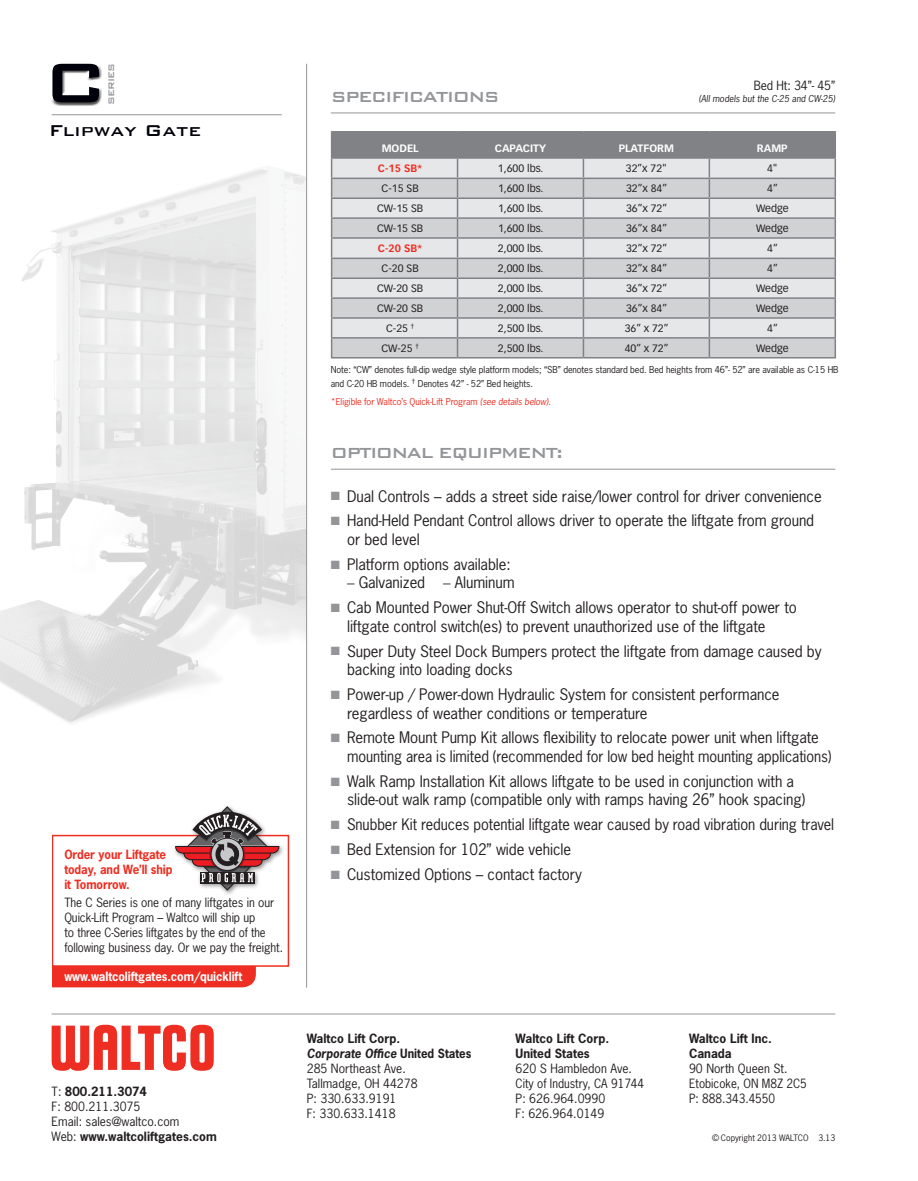
<style>
.page{position:relative;width:918px;height:1181px;background:#fff}
.page>*{position:absolute;margin:0;border:0;box-sizing:border-box;transform-origin:0 0}
.t1{font:500 75px "Bank Gothic";color:#00010a;scale:1.1 1}
.t2{font:500 21px "Bank Gothic";color:#00010a}
.t3{font:500 19.5px "Bank Gothic";letter-spacing:-.08em;color:#939598}
.t4{font:15px/18.5px "News Gothic Std";letter-spacing:-.005em;color:#231f20}
.t5{font:12px/15px "News Gothic Std";color:#231f20}
.t6{font:700 12px/15px "News Gothic Std";color:#231f20}
.t7{font:700 12px/15px "News Gothic Std";letter-spacing:-.005em;color:#ee2e22;scale:.96 1}
.t8{font:700 12px "News Gothic Std";letter-spacing:-.005em;color:#fff;scale:.96 1}
.t9{font:italic 700 12px "News Gothic";color:#231f20;scale:.96 1}
.t10{font:500 10.8px "Bank Gothic";color:#939598}
.t11{font:10.5px "Vectora LH";color:#231f20}
.t12{font:700 10.5px "Vectora LH";color:#fff}
.t13{font:700 10.5px "Vectora LH";color:#ee2e22}
.t14{font:9px/13.5px "News Gothic Std";letter-spacing:-.01em;color:#231f20}
.t15{font:9px "News Gothic Std";letter-spacing:-.01em;color:#ee2e22}
.t16{font:italic 9px "News Gothic Std";color:#231f20}
.t17{font:8.4px "News Gothic Std";color:#231f20}
.s1{font-weight:700}
.s2{font-style:italic}
.s3{color:#939598}
.s4{font-family:"Frutiger";font-weight:300}
.s5{font-family:"News Gothic Std";font-style:normal}
</style>
<div class="page">
<img style="left:0;top:168px;width:306px;height:555px">
<hr style="left:331px;top:469px;width:504px;height:1px;background:#939598">
<hr style="left:52px;top:114px;width:230px;height:1px;background:#939598">
<div style="left:51px;top:65px;width:51px;height:41px;background:#231f20;opacity:.75"></div>
<hr style="left:306px;top:64px;width:1px;height:923px;background:#939598">
<hr style="left:331px;top:113px;width:504px;height:1px;background:#939598">
<hr style="left:331px;top:131px;width:126px;height:1px;background:#808285">
<hr style="left:457px;top:131px;width:126px;height:1px;background:#808285">
<hr style="left:583px;top:131px;width:126px;height:1px;background:#808285">
<hr style="left:709px;top:131px;width:126px;height:1px;background:#808285">
<svg style="left:331px;top:132px;width:504px;height:225px;background:#c2c4c6"></svg>
<hr style="left:331px;top:357px;width:126px;height:1px;background:#808285">
<hr style="left:457px;top:357px;width:126px;height:1px;background:#808285">
<hr style="left:583px;top:357px;width:126px;height:1px;background:#808285">
<hr style="left:709px;top:357px;width:126px;height:1px;background:#808285">
<svg style="left:52px;top:1024px;width:162px;height:46px"></svg>
<hr style="left:52px;top:1013px;width:783px;height:1px;background:#939598">
<div style="left:40px;top:949px;width:216px;height:38px;background:#ee2e22;border-radius:13px"></div>
<div style="left:52px;top:834px;width:237px;height:132px;background:#fff;border:2px solid #ee2e22"></div>
<div style="left:36px;top:824px;width:16px;height:168px;background:#fff"></div>
<div style="left:172px;top:803px;width:113px;height:93px;background:#231f20;opacity:.52"></div>
<svg style="left:175px;top:806px;width:104px;height:84px"></svg>
<h1 class="t1" style="left:42px;top:25px;width:62px">C</h1>
<p class="t10" style="left:103px;top:105px;width:44px;rotate:-90deg">SERIES</p>
<h2 class="t2" style="left:49px;top:114px;width:154px">Flipway Gate</h2>
<p class="t7" style="left:64px;top:846px;width:114px">Order your Liftgate today, and We’ll ship it Tomorrow.</p>
<p class="t5" style="left:64px;top:895px;width:220px">The C Series is one of many liftgates in our Quick-Lift Program – Waltco will ship up<br>to three C-Series liftgates by the end of the following business day. Or we pay the freight.</p>
<p class="t8" style="left:64px;top:968px;width:187px">www.waltcoliftgates.com/quicklift</p>
<p class="t5" style="left:52px;top:1084px;width:167px">T: <span class="s1">800.211.3074<br></span>F: 800.211.3075<br>Email: sales@waltco.com<br>Web: <span class="s1">www.waltcoliftgates.com</span></p>
<h3 class="t3" style="left:331px;top:81px;width:166px">Specifications</h3>
<p class="t5" style="left:753px;top:78px;width:83px">Bed Ht: 34”- 45”</p>
<p class="t16" style="left:698px;top:92px;width:138px">(All models but the C-25 and CW-25)</p>
<p class="t12" style="left:381px;top:142px;width:38px">MODEL</p>
<p class="t12" style="left:494px;top:142px;width:53px">CAPACITY</p>
<p class="t12" style="left:618px;top:142px;width:55px">PLATFORM</p>
<p class="t12" style="left:756px;top:142px;width:32px">RAMP</p>
<p class="t13" style="left:378px;top:162px;width:46px">C-15 SB*</p>
<p class="t11" style="left:498px;top:162px;width:47px">1,600 lbs.</p>
<p class="t11" style="left:625px;top:162px;width:43px">32”x 72"</p>
<p class="t11" style="left:766px;top:162px;width:12px">4"</p>
<p class="t11" style="left:381px;top:182px;width:39px">C-15 SB</p>
<p class="t11" style="left:498px;top:182px;width:47px">1,600 lbs.</p>
<p class="t11" style="left:626px;top:182px;width:43px">32”x 84”</p>
<p class="t11" style="left:767px;top:182px;width:12px">4”</p>
<p class="t11" style="left:377px;top:202px;width:48px">CW-15 SB</p>
<p class="t11" style="left:498px;top:202px;width:47px">1,600 lbs.</p>
<p class="t11" style="left:626px;top:202px;width:43px">36”x 72”</p>
<p class="t11" style="left:755px;top:202px;width:34px">Wedge</p>
<p class="t11" style="left:377px;top:222px;width:48px">CW-15 SB</p>
<p class="t11" style="left:498px;top:222px;width:47px">1,600 lbs.</p>
<p class="t11" style="left:626px;top:222px;width:43px">36”x 84”</p>
<p class="t11" style="left:755px;top:222px;width:34px">Wedge</p>
<p class="t13" style="left:378px;top:242px;width:46px">C-20 SB*</p>
<p class="t11" style="left:498px;top:242px;width:47px">2,000 lbs.</p>
<p class="t11" style="left:626px;top:242px;width:43px">32”x 72”</p>
<p class="t11" style="left:767px;top:242px;width:12px">4”</p>
<p class="t11" style="left:381px;top:262px;width:39px">C-20 SB</p>
<p class="t11" style="left:498px;top:262px;width:47px">2,000 lbs.</p>
<p class="t11" style="left:626px;top:262px;width:43px">32”x 84”</p>
<p class="t11" style="left:767px;top:262px;width:12px">4”</p>
<p class="t11" style="left:377px;top:282px;width:48px">CW-20 SB</p>
<p class="t11" style="left:498px;top:282px;width:47px">2,000 lbs.</p>
<p class="t11" style="left:626px;top:282px;width:43px">36”x 72”</p>
<p class="t11" style="left:755px;top:282px;width:34px">Wedge</p>
<p class="t11" style="left:377px;top:302px;width:48px">CW-20 SB</p>
<p class="t11" style="left:498px;top:302px;width:47px">2,000 lbs.</p>
<p class="t11" style="left:626px;top:302px;width:43px">36”x 84”</p>
<p class="t11" style="left:755px;top:302px;width:34px">Wedge</p>
<p class="t11" style="left:386px;top:322px;width:30px">C-25 <sup>†</sup></p>
<p class="t11" style="left:498px;top:322px;width:47px">2,500 lbs.</p>
<p class="t11" style="left:624px;top:322px;width:45px">36” x 72”</p>
<p class="t11" style="left:767px;top:322px;width:12px">4”</p>
<p class="t11" style="left:381px;top:342px;width:39px">CW-25 <sup>†</sup></p>
<p class="t11" style="left:498px;top:342px;width:47px">2,500 lbs.</p>
<p class="t11" style="left:624px;top:342px;width:45px">40” x 72”</p>
<p class="t11" style="left:755px;top:342px;width:34px">Wedge</p>
<p class="t14" style="left:331px;top:363px;width:509px">Note: “CW” denotes full-dip wedge style platform models; “SB” denotes standard bed. Bed heights from 46”- 52” are available as C-15 HB and C-20 HB models. <sup>†</sup> Denotes 42” - 52” Bed heights.</p>
<p class="t15" style="left:331px;top:396px;width:222px">*Eligible for Waltco’s Quick-Lift Program <span class="s2">(see details below)</span>.</p>
<h3 class="t3" style="left:331px;top:438px;width:75px">OPTIONAL</h3>
<h3 class="t3" style="left:438px;top:438px;width:93px">EQUIPMENT</h3>
<h3 class="t3" style="left:556px;top:438px;width:8px">:</h3>
<p class="t4" style="left:331px;top:486px;width:492px"><span class="s3">■</span> Dual Controls – adds a street side raise/lower control for driver convenience</p>
<p class="t4" style="left:347px;top:511px;width:468px;text-indent:-16px"><span class="s3">■</span> Hand-Held Pendant Control allows driver to operate the liftgate from ground or bed level</p>
<p class="t4" style="left:331px;top:555px;width:181px"><span class="s3">■</span> Platform options available:</p>
<p class="t4" style="left:347px;top:573px;width:169px"><span class="s4">–</span> Galvanized <span class="s4">–</span> Aluminum</p>
<p class="t4" style="left:347px;top:598px;width:451px;text-indent:-16px"><span class="s3">■</span> Cab Mounted Power Shut-Off Switch allows operator to shut-off power to liftgate control switch(es) to prevent unauthorized use of the liftgate</p>
<p class="t4" style="left:347px;top:641px;width:476px;text-indent:-16px"><span class="s3">■</span> Super Duty Steel Dock Bumpers protect the liftgate from damage caused by backing into loading docks</p>
<p class="t4" style="left:347px;top:685px;width:434px;text-indent:-16px"><span class="s3">■</span> Power-up / Power-down Hydraulic System for consistent performance regardless of weather conditions or temperature</p>
<p class="t4" style="left:347px;top:728px;width:486px;text-indent:-16px"><span class="s3">■</span> Remote Mount Pump Kit allows flexibility to relocate power unit when liftgate mounting area is limited (recommended for low bed height mounting applications)</p>
<p class="t4" style="left:347px;top:772px;width:460px;text-indent:-16px"><span class="s3">■</span> Walk Ramp Installation Kit allows liftgate to be used in conjunction with a slide-out walk ramp (compatible only with ramps having 26” hook spacing)</p>
<p class="t4" style="left:331px;top:815px;width:504px"><span class="s3">■</span> Snubber Kit reduces potential liftgate wear caused by road vibration during travel</p>
<p class="t4" style="left:331px;top:840px;width:242px"><span class="s3">■</span> Bed Extension for 102” wide vehicle</p>
<p class="t4" style="left:331px;top:865px;width:252px"><span class="s3">■</span> Customized Options – contact factory</p>
<p class="t6" style="left:306px;top:1031px;width:95px">Waltco Lift Corp.</p>
<p class="t9" style="left:306px;top:1045px;width:173px">Corporate Office <span class="s5">United States</span></p>
<p class="t5" style="left:306px;top:1061px;width:114px">285 Northeast Ave.<br>Tallmadge, OH 44278  <br>P: 330.633.9191<br>F: 330.633.1418</p>
<p class="t6" style="left:515px;top:1031px;width:95px">Waltco Lift Corp.<br>United States</p>
<p class="t5" style="left:515px;top:1061px;width:130px">620 S Hambledon Ave.<br>City of Industry, CA 91744<br>P: 626.964.0990<br>F: 626.964.0149</p>
<p class="t6" style="left:688px;top:1031px;width:84px">Waltco Lift Inc.<br>Canada</p>
<p class="t5" style="left:688px;top:1061px;width:119px">90 North Queen St.<br>Etobicoke, ON M8Z 2C5<br>P: 888.343.4550</p>
<p class="t17" style="left:712px;top:1132px;width:124px">© Copyright 2013 WALTCO 3.13</p>
</div>
